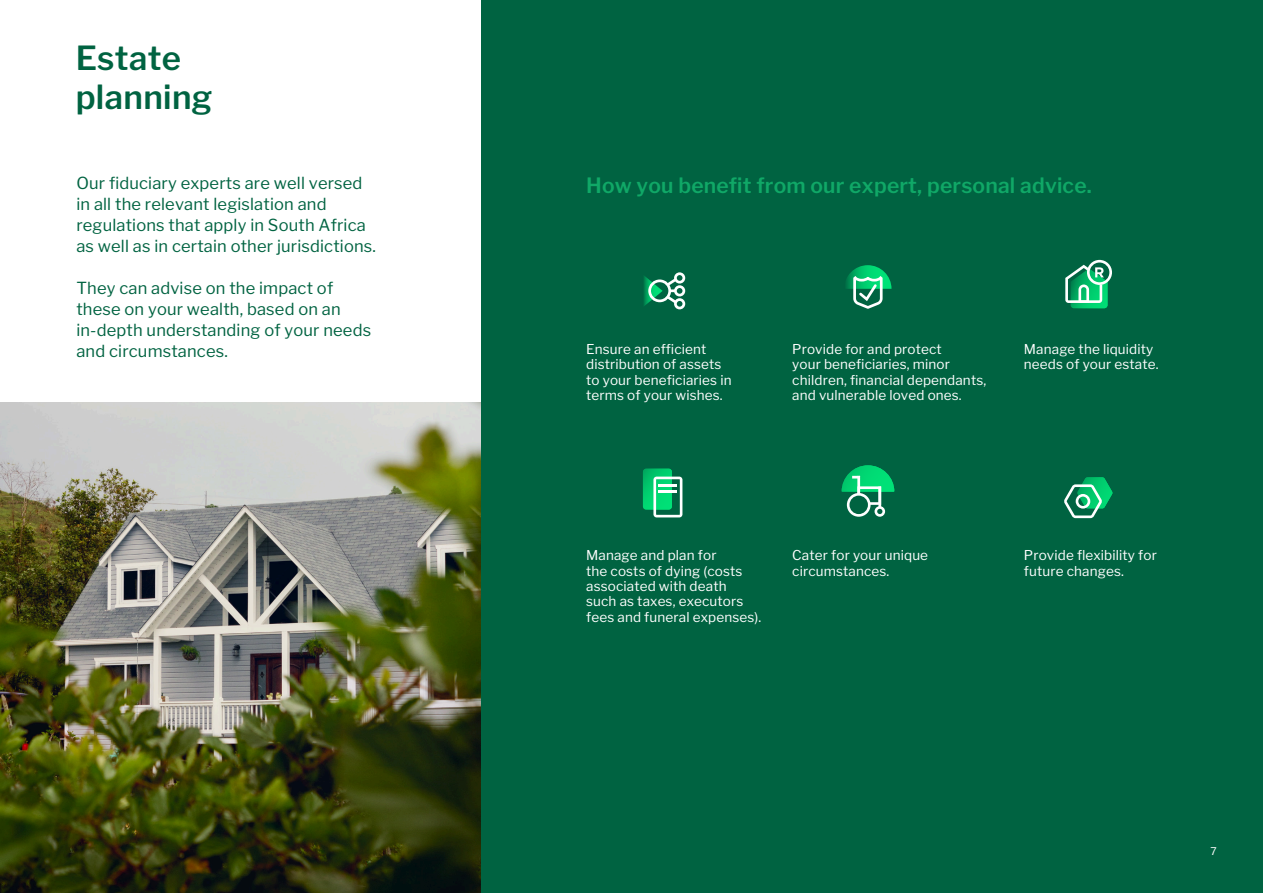
<style>
.page{position:relative;width:1263px;height:893px;background:#fff}
.page>*{position:absolute;margin:0;border:0;box-sizing:border-box;transform-origin:0 0}
.t1{font:600 33px/39.6px "Libre Franklin";letter-spacing:.01em;color:#006341}
.t2{font:600 21px "Libre Franklin";letter-spacing:.01em;color:#10a867}
.t3{font:16.5px/21px "Libre Franklin";letter-spacing:.01em;color:#006341}
.t4{font:13.5px/15.5px "Libre Franklin";letter-spacing:.01em;color:#fff}
.t5{font:10.5px "Libre Franklin";color:#fff}
</style>
<div class="page">
<img style="left:0;top:402px;width:482px;height:491px">
<div style="left:482px;top:0;width:781px;height:893px;background:#006341"></div>
<svg style="left:1064px;top:477px;width:48px;height:41px"></svg>
<svg style="left:841px;top:465px;width:53px;height:52px"></svg>
<svg style="left:643px;top:469px;width:39px;height:48px"></svg>
<svg style="left:1065px;top:260px;width:47px;height:48px"></svg>
<div style="left:674px;top:272px;width:11px;height:12px;border:3px solid #fff;border-radius:50%"></div>
<div style="left:674px;top:285px;width:11px;height:11px;border:3px solid #fff;border-radius:50%"></div>
<div style="left:674px;top:298px;width:11px;height:11px;border:3px solid #fff;border-radius:50%"></div>
<svg style="left:644px;top:274px;width:35px;height:33px"></svg>
<svg style="left:846px;top:265px;width:45px;height:44px"></svg>
<h1 class="t1" style="left:76px;top:35px;width:138px">Estate planning</h1>
<p class="t3" style="left:76px;top:170px;width:301px">Our fiduciary experts are well versed in all the relevant legislation and regulations that apply in South Africa as well as in certain other jurisdictions.</p>
<p class="t3" style="left:76px;top:275px;width:296px">They can advise on the impact of these on your wealth, based on an in-depth understanding of your needs and circumstances.</p>
<h2 class="t2" style="left:586px;top:168px;width:507px">How you benefit from our expert, personal advice.</h2>
<p class="t4" style="left:586px;top:340px;width:147px">Ensure an efficient distribution of assets to your beneficiaries in terms of your wishes.</p>
<p class="t4" style="left:792px;top:340px;width:195px">Provide for and protect<br>your beneficiaries, minor children, financial dependants, and vulnerable loved ones.</p>
<p class="t4" style="left:1024px;top:340px;width:136px">Manage the liquidity needs of your estate.</p>
<p class="t4" style="left:586px;top:546px;width:177px">Manage and plan for<br>the costs of dying (costs associated with death<br>such as taxes, executors fees and funeral expenses).</p>
<p class="t4" style="left:792px;top:546px;width:137px">Cater for your unique circumstances.</p>
<p class="t4" style="left:1024px;top:546px;width:135px">Provide flexibility for future changes.</p>
<p class="t5" style="left:1210px;top:843px;width:8px">7</p>
</div>
